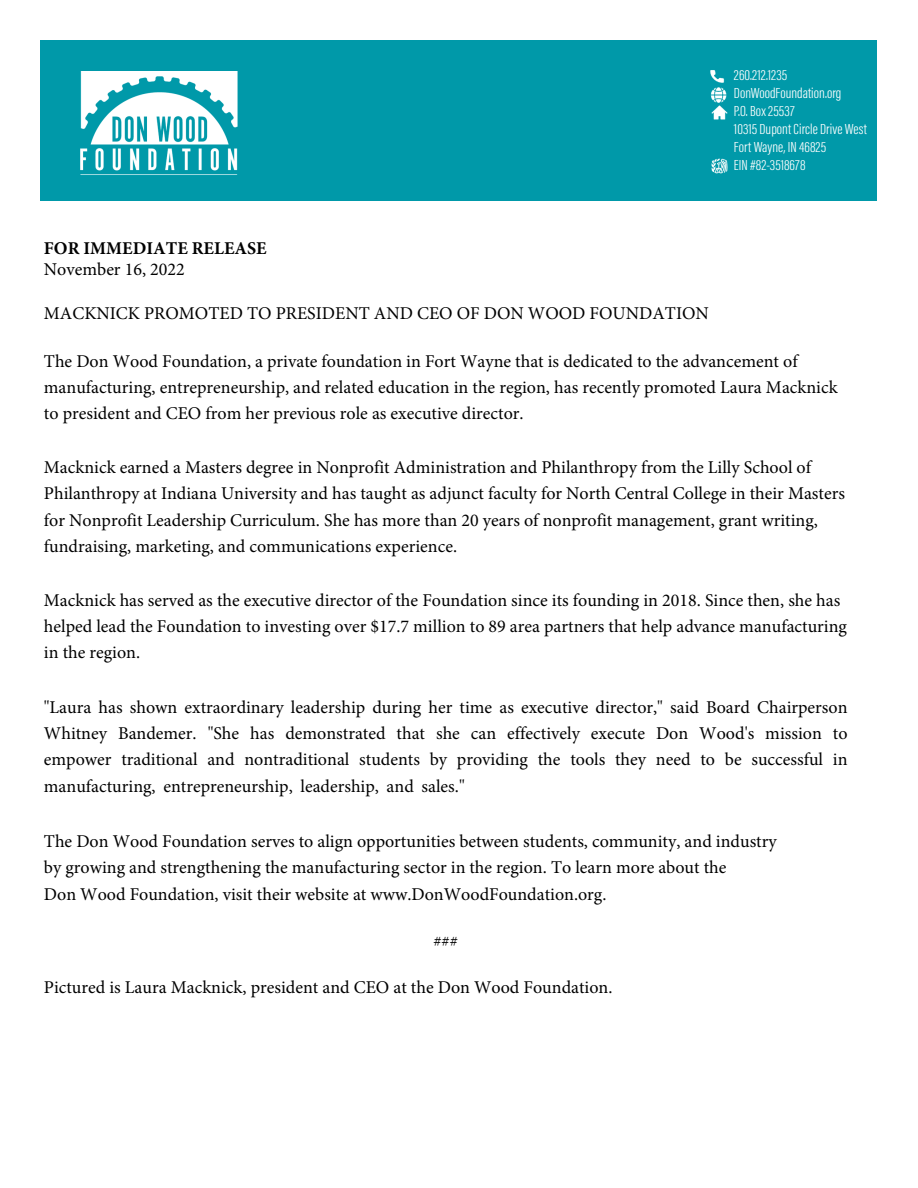
<style>
.page{position:relative;width:918px;height:1188px;background:#fff}
.page>*{position:absolute;margin:0;border:0;box-sizing:border-box;transform-origin:0 0}
.t1{font:18px/26.2px "Minion Pro";color:#000}
.t2{font:700 18px "Minion Pro";color:#000}
.t3{font:15px "Acumin Variable Concept";color:#fff;scale:1.15 1}
.t4{font:15px "Minion Pro";color:#000;scale:1.15 1}
</style>
<div class="page">
<div style="left:40px;top:40px;width:838px;height:161px;background:#0099a9"></div>
<img style="left:710px;top:70px;width:15px;height:13px">
<img style="left:710px;top:87px;width:18px;height:33px">
<img style="left:711px;top:158px;width:17px;height:16px">
<img style="left:80px;top:72px;width:158px;height:103px">
<p class="t3" style="left:734px;top:65px;width:48px">260.212.1235</p>
<p class="t3" style="left:734px;top:83px;width:95px">DonWoodFoundation.org</p>
<p class="t3" style="left:734px;top:101px;width:54px">P.O. Box 25537</p>
<p class="t3" style="left:734px;top:119px;width:117px">10315 Dupont Circle Drive West</p>
<p class="t3" style="left:734px;top:137px;width:82px">Fort Wayne, IN 46825</p>
<p class="t3" style="left:734px;top:155px;width:64px">EIN #82-3518678</p>
<p class="t2" style="left:44px;top:235px;width:224px">FOR IMMEDIATE RELEASE</p>
<p class="t1" style="left:44px;top:256px;width:142px">November 16, 2022</p>
<p class="t1" style="left:44px;top:300px;width:667px">MACKNICK PROMOTED TO PRESIDENT AND CEO OF DON WOOD FOUNDATION</p>
<p class="t1" style="left:44px;top:348px;width:795px">The Don Wood Foundation, a private foundation in Fort Wayne that is dedicated to the advancement of manufacturing, entrepreneurship, and related education in the region, has recently promoted Laura Macknick to president and CEO from her previous role as executive director.</p>
<p class="t1" style="left:44px;top:454px;width:803px">Macknick earned a Masters degree in Nonprofit Administration and Philanthropy from the Lilly School of Philanthropy at Indiana University and has taught as adjunct faculty for North Central College in their Masters for Nonprofit Leadership Curriculum. She has more than 20 years of nonprofit management, grant writing, fundraising, marketing, and communications experience.</p>
<p class="t1" style="left:44px;top:587px;width:805px">Macknick has served as the executive director of the Foundation since its founding in 2018. Since then, she has helped lead the Foundation to investing over $17.7 million to 89 area partners that help advance manufacturing in the region.</p>
<p class="t1" style="left:44px;top:694px;width:805px;text-align:justify">"Laura has shown extraordinary leadership during her time as executive director," said Board Chairperson Whitney Bandemer. "She has demonstrated that she can effectively execute Don Wood's mission to empower traditional and nontraditional students by providing the tools they need to be successful in manufacturing, entrepreneurship, leadership, and sales."</p>
<p class="t1" style="left:44px;top:828px;width:734px;line-height:26.8px">The Don Wood Foundation serves to align opportunities between students, community, and industry by growing and strengthening the manufacturing sector in the region. To learn more about the<br>Don Wood Foundation, visit their website at www.DonWoodFoundation.org.</p>
<p class="t4" style="left:433px;top:931px;width:23px">###</p>
<p class="t1" style="left:44px;top:974px;width:570px">Pictured is Laura Macknick, president and CEO at the Don Wood Foundation.</p>
</div>
